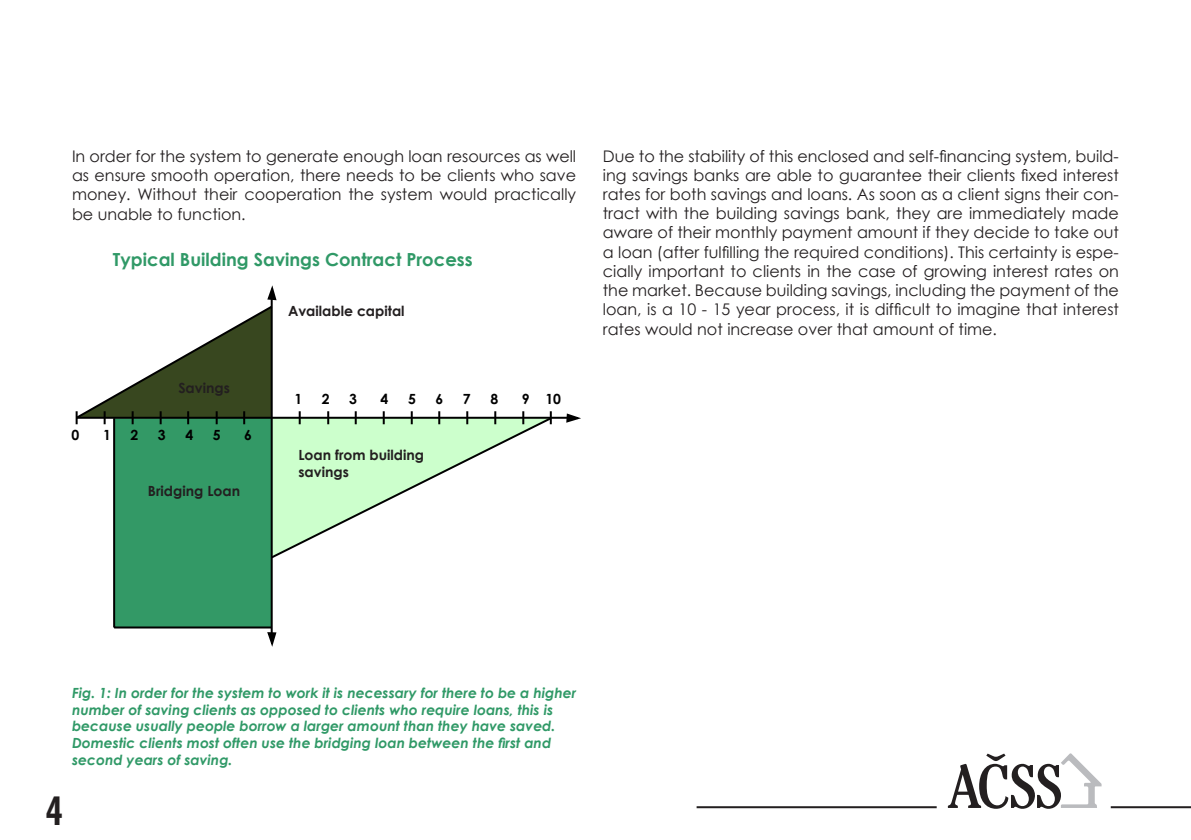
<style>
.page{position:relative;width:1191px;height:840px;background:#fff}
.page>*{position:absolute;margin:0;border:0;box-sizing:border-box;transform-origin:0 0}
.t1{font:700 condensed 40px "Futura BTCE";color:#231f20}
.t2{font:700 18px "Century Gothic";color:#309967}
.t3{font:16px/19.2px "Century Gothic";color:#231f20;text-align:justify}
.t4{font:italic 700 14px/16.8px "Century Gothic";color:#309967}
.t5{font:700 14px "Century Gothic";color:#231f20}
.t6{font:700 14px "Century Gothic";color:#000}
</style>
<div class="page">
<hr style="left:77px;top:416px;width:492px;height:2px;background:#000">
<svg style="left:565px;top:413px;width:15px;height:10px"></svg>
<svg style="left:76px;top:286px;width:476px;height:359px"></svg>
<svg style="left:948px;top:753px;width:153px;height:55px"></svg>
<hr style="left:696px;top:805px;width:240px;height:2px;background:#231f20">
<hr style="left:1110px;top:805px;width:81px;height:2px;background:#231f20">
<p class="t3" style="left:72px;top:146px;width:506px">In order for the system to generate enough loan resources as well as ensure smooth operation, there needs to be clients who save money. Without their cooperation the system would practically be unable to function.</p>
<p class="t2" style="left:113px;top:246px;width:361px">Typical Building Savings Contract Process</p>
<p class="t5" style="left:178px;top:377px;width:53px">Savings</p>
<p class="t6" style="left:72px;top:424px;width:9px">0</p>
<p class="t6" style="left:103px;top:424px;width:9px">1</p>
<p class="t6" style="left:130px;top:424px;width:9px">2</p>
<p class="t6" style="left:158px;top:424px;width:9px">3</p>
<p class="t6" style="left:185px;top:424px;width:9px">4</p>
<p class="t6" style="left:213px;top:424px;width:9px">5</p>
<p class="t6" style="left:244px;top:424px;width:9px">6</p>
<p class="t5" style="left:148px;top:480px;width:94px">Bridging Loan</p>
<p class="t5" style="left:288px;top:300px;width:118px">Available capital</p>
<p class="t6" style="left:294px;top:388px;width:9px">1</p>
<p class="t6" style="left:322px;top:388px;width:9px">2</p>
<p class="t6" style="left:349px;top:388px;width:9px">3</p>
<p class="t6" style="left:380px;top:388px;width:9px">4</p>
<p class="t6" style="left:408px;top:388px;width:9px">5</p>
<p class="t6" style="left:435px;top:388px;width:9px">6</p>
<p class="t6" style="left:463px;top:388px;width:9px">7</p>
<p class="t6" style="left:490px;top:388px;width:9px">8</p>
<p class="t6" style="left:522px;top:388px;width:41px">9 10</p>
<p class="t5" style="left:298px;top:444px;width:127px">Loan from building</p>
<p class="t5" style="left:298px;top:461px;width:52px">savings</p>
<p class="t3" style="left:603px;top:146px;width:517px">Due to the stability of this enclosed and self-financing system, build&shy;ing savings banks are able to guarantee their clients fixed interest rates for both savings and loans. As soon as a client signs their con&shy;tract with the building savings bank, they are immediately made aware of their monthly payment amount if they decide to take out a loan (after fulfilling the required conditions). This certainty is espe&shy;cially important to clients in the case of growing interest rates on the market. Because building savings, including the payment of the loan, is a 10 - 15 year process, it is difficult to imagine that interest rates would not increase over that amount of time.</p>
<p class="t4" style="left:72px;top:683px;width:505px">Fig. 1: In order for the system to work it is necessary for there to be a higher number of saving clients as opposed to clients who require loans, this is because usually people borrow a larger amount than they have saved.<br>Domestic clients most often use the bridging loan between the first and second years of saving.</p>
<p class="t1" style="left:45px;top:783px;width:19px">4</p>
</div>
